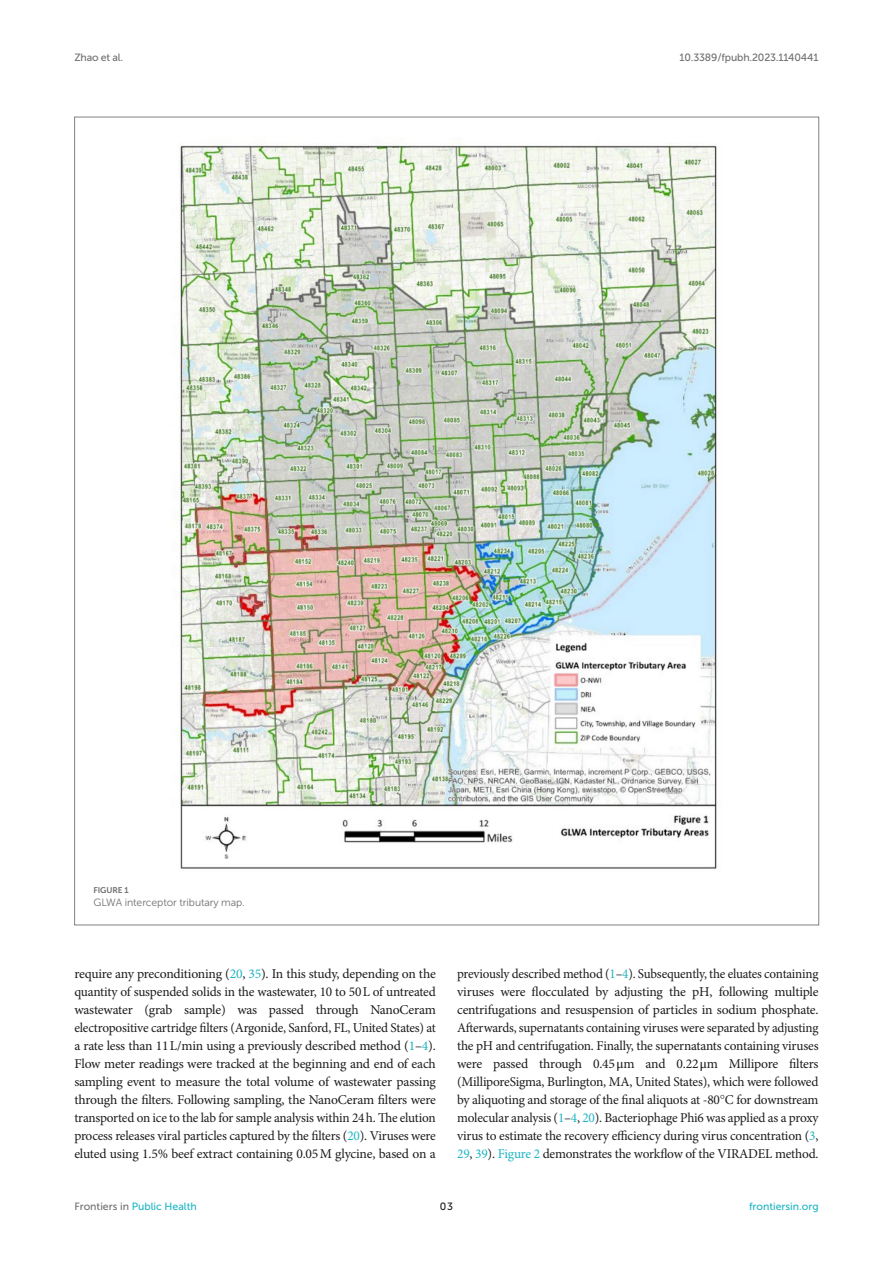
<style>
.page{position:relative;width:893px;height:1263px;background:#fff}
.page>*{position:absolute;margin:0;border:0;box-sizing:border-box;transform-origin:0 0}
.TEXT_FLUSH{font:13.5px/18px "Minion Pro";letter-spacing:-.015em;color:#1b1c1b;text-align:justify}
.t1{font:10.5px "Museo Sans 500";color:#1db5c3}
.t2{font:10.5px "Museo Sans 500";letter-spacing:-.015em;color:#706f70}
.FIG_LEG{font:10.5px "Museo Sans 300";letter-spacing:-.01em;color:#706f70}
.t3{font:10.5px "Museo Sans 500";color:#1b1c1b}
.FIG_HD{font:8.25px "Museo Sans 700";letter-spacing:-.01em;color:#706f70}
.s1{color:#1db5c3}
.s2{font-family:"STIX General"}
.s3{font-family:"STIX"}
.s4{color:#706f70}
</style>
<div class="page">
<img style="left:178px;top:141px;width:539px;height:728px">
<p class="t2" style="left:74px;top:51px;width:50px">Zhao et al.</p>
<p class="t2" style="left:680px;top:51px;width:140px">10.3389/fpubh.2023.1140441</p>
<p class="FIG_HD" style="left:94px;top:885px;width:37px">FIGURE 1</p>
<p class="FIG_LEG" style="left:94px;top:897px;width:153px">GLWA interceptor tributary map.</p>
<p class="TEXT_FLUSH" style="left:74px;top:965px;width:363px">require any preconditioning (<span class="s1">20</span>, <span class="s1">35</span>). In this study, depending on the quantity of suspended solids in the wastewater, 10 to 50L of untreated wastewater (grab sample) was passed through NanoCeram electropositive cartridge filters (Argonide, Sanford, FL, United States) at a rate less than 11L/min using a previously described method (<span class="s1">1</span>–<span class="s1">4</span>).<br>Flow meter readings were tracked at the beginning and end of each sampling event to measure the total volume of wastewater passing through the filters. Following sampling, the NanoCeram filters were transported on ice to the lab for sample analysis within 24h. The elution process releases viral particles captured by the filters (<span class="s1">20</span>). Viruses were eluted using 1.5% beef extract containing 0.05M glycine, based on a</p>
<p class="TEXT_FLUSH" style="left:457px;top:965px;width:363px">previously described method (<span class="s1">1</span>–<span class="s1">4</span>). Subsequently, the eluates containing viruses were flocculated by adjusting the pH, following multiple centrifugations and resuspension of particles in sodium phosphate.<br>Afterwards, supernatants containing viruses were separated by adjusting the pH and centrifugation. Finally, the supernatants containing viruses were passed through 0.45<span class="s2">μ</span>m and 0.22<span class="s2">μ</span>m Millipore filters (MilliporeSigma, Burlington, MA, United States), which were followed by aliquoting and storage of the final aliquots at -80<span class="s3">°</span>C for downstream molecular analysis (<span class="s1">1</span>–<span class="s1">4</span>, <span class="s1">20</span>). Bacteriophage Phi6 was applied as a proxy virus to estimate the recovery efficiency during virus concentration (<span class="s1">3</span>, <span class="s1">29</span>, <span class="s1">39</span>). <span class="s1">Figure 2</span> demonstrates the workflow of the VIRADEL method.</p>
<p class="t1" style="left:74px;top:1200px;width:124px"><span class="s4">Frontiers in</span> Public Health</p>
<p class="t3" style="left:440px;top:1200px;width:15px">03</p>
<p class="t1" style="left:749px;top:1200px;width:71px">frontiersin.org</p>
</div>
